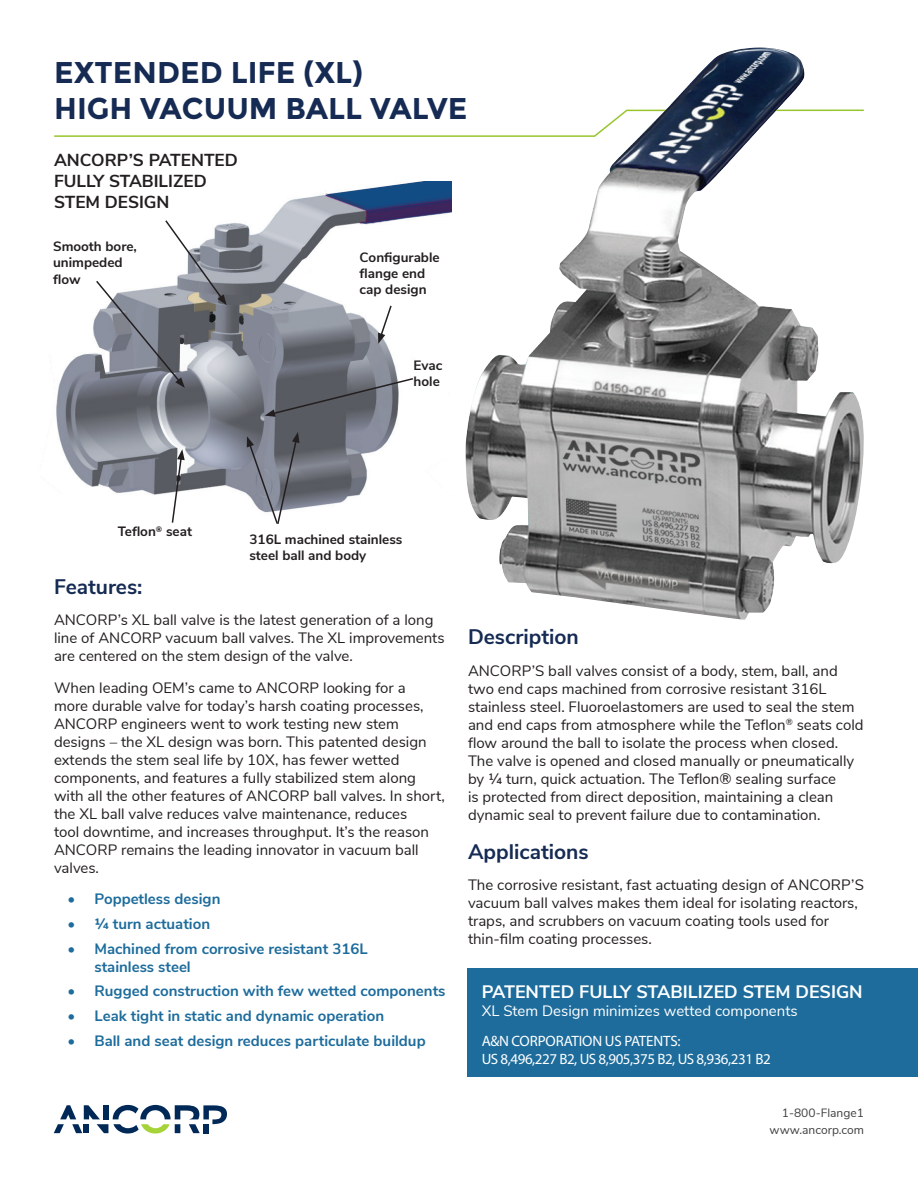
<style>
.page{position:relative;width:918px;height:1188px;background:#fff}
.page>*{position:absolute;margin:0;border:0;box-sizing:border-box;transform-origin:0 0}
.Headline_1{font:700 30px "Montserrat";color:#162b54}
.Headline_2{font:700 21px "Nunito Sans";color:#162b54}
.Body{font:700 21px "Nunito Sans";color:#162b54}
.Headline_3{font:700 18px "Nunito Sans";color:#fff}
.Part_Callouts{font:700 17.4px/20.9px "Nunito Sans";color:#231f20}
.Body-2{font:15px/18px "Nunito Sans";color:#231f20}
.t1{font:700 15px/18px "Nunito Sans";color:#1d6c9c}
.Headline_3-2{font:15px/30px "Nunito Sans";color:#fff}
.Headline_3-3{font:15px "Myriad Pro";letter-spacing:-.03em;color:#fff}
.Part_Callouts-2{font:700 13.5px/16.2px "Nunito Sans";color:#231f20}
.t2{font:12px "Nunito Sans";color:#3e3e3f}
.s1{font-family:"Myriad Pro"}
</style>
<div class="page">
<svg style="left:54px;top:1105px;width:173px;height:29px"></svg>
<svg style="left:54px;top:135px;width:411px;height:2px"></svg>
<div style="left:468px;top:969px;width:450px;height:108px;background:#1d6c9c"></div>
<img style="left:465px;top:48px;width:399px;height:572px">
<img style="left:56px;top:181px;width:396px;height:328px">
<svg style="left:171px;top:449px;width:14px;height:74px"></svg>
<svg style="left:247px;top:432px;width:52px;height:92px"></svg>
<svg style="left:378px;top:304px;width:15px;height:40px"></svg>
<svg style="left:265px;top:377px;width:150px;height:40px"></svg>
<svg style="left:95px;top:219px;width:132px;height:169px"></svg>
<p class="Headline_1" style="left:54px;top:55px;width:310px">EXTENDED LIFE (XL)</p>
<p class="Headline_1" style="left:54px;top:91px;width:415px">HIGH VACUUM BALL VALVE</p>
<p class="Part_Callouts" style="left:54px;top:149px;width:185px">ANCORP’S PATENTED<br>FULLY STABILIZED<br>STEM DESIGN</p>
<p class="Part_Callouts-2" style="left:53px;top:238px;width:85px">Smooth bore, unimpeded flow</p>
<p class="Part_Callouts-2" style="left:360px;top:248px;width:82px">Configurable flange end cap design</p>
<p class="Part_Callouts-2" style="left:414px;top:356px;width:30px">Evac hole</p>
<p class="Part_Callouts-2" style="left:118px;top:523px;width:76px">Teflon<sup>®</sup> seat</p>
<p class="Part_Callouts-2" style="left:249px;top:530px;width:155px">316L machined stainless steel ball and body</p>
<p class="Headline_2" style="left:54px;top:571px;width:90px">Features:</p>
<p class="Body-2" style="left:54px;top:610px;width:392px">ANCORP’s XL ball valve is the latest generation of a long line of ANCORP vacuum ball valves. The XL improvements are centered on the stem design of the valve.</p>
<p class="Body-2" style="left:54px;top:677px;width:392px">When leading OEM’s came to ANCORP looking for a<br>more durable valve for today’s harsh coating processes, ANCORP engineers went to work testing new stem designs – the XL design was born. This patented design extends the stem seal life by 10X, has fewer wetted components, and features a fully stabilized stem along with all the other features of ANCORP ball valves. In short, the XL ball valve reduces valve maintenance, reduces<br>tool downtime, and increases throughput. It’s the reason ANCORP remains the leading innovator in vacuum ball valves.</p>
<p class="t1" style="left:68px;top:889px;width:154px">• Poppetless design</p>
<p class="t1" style="left:68px;top:914px;width:144px">• ¼ turn actuation</p>
<p class="t1" style="left:94px;top:938px;width:275px;text-indent:-27px">• Machined from corrosive resistant 316L stainless steel</p>
<p class="t1" style="left:68px;top:981px;width:380px">• Rugged construction with few wetted components</p>
<p class="t1" style="left:68px;top:1006px;width:318px">• Leak tight in static and dynamic operation</p>
<p class="t1" style="left:68px;top:1031px;width:360px">• Ball and seat design reduces particulate buildup</p>
<p class="Headline_2" style="left:468px;top:622px;width:112px">Description</p>
<p class="Body-2" style="left:468px;top:661px;width:397px">ANCORP’S ball valves consist of a body, stem, ball, and two end caps machined from corrosive resistant 316L stainless steel. Fluoroelastomers are used to seal the stem and end caps from atmosphere while the Teflon<sup>®</sup> seats cold flow around the ball to isolate the process when closed.<br>The valve is opened and closed manually or pneumatically by ¼ turn, quick actuation. The Teflon® sealing surface<br>is protected from direct deposition, maintaining a clean dynamic seal to prevent failure due to contamination.</p>
<p class="Body" style="left:468px;top:836px;width:122px">Applications</p>
<p class="Body-2" style="left:468px;top:875px;width:397px">The corrosive resistant, fast actuating design of ANCORP’S vacuum ball valves makes them ideal for isolating reactors, traps, and scrubbers on vacuum coating tools used for thin-film coating processes.</p>
<p class="Headline_3" style="left:482px;top:979px;width:383px">PATENTED FULLY STABILIZED STEM DESIGN</p>
<p class="Headline_3-2" style="left:482px;top:995px;width:317px">XL Stem Design minimizes wetted components<br><span class="s1">A&amp;N CORPORATION US PATENTS:</span></p>
<p class="Headline_3-3" style="left:482px;top:1050px;width:291px">US 8,496,227 B2, US 8,905,375 B2, US 8,936,231 B2</p>
<p class="t2" style="left:782px;top:1104px;width:84px">1-800-Flange1</p>
<p class="t2" style="left:770px;top:1121px;width:96px">www.ancorp.com</p>
</div>
